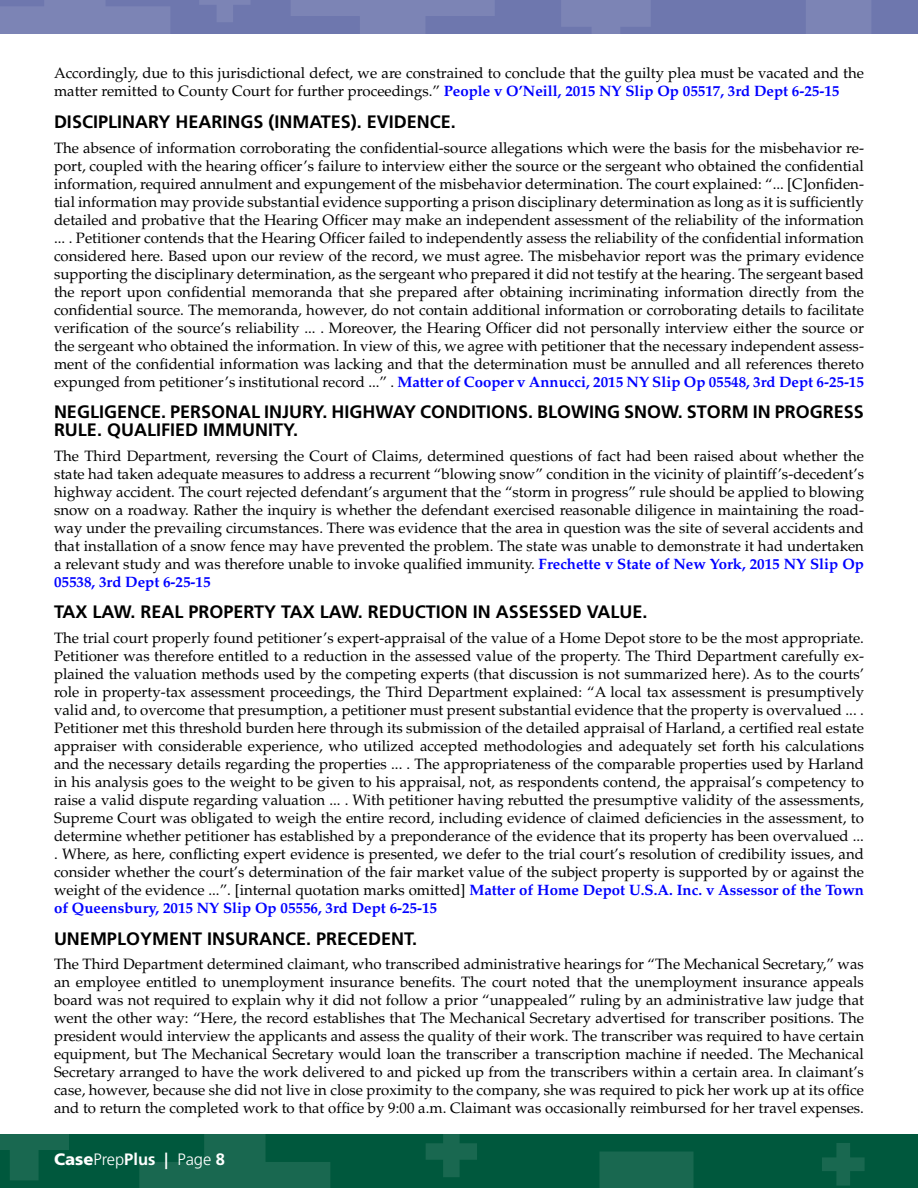
<style>
.page{position:relative;width:918px;height:1188px;background:#fff}
.page>*{position:absolute;margin:0;border:0;box-sizing:border-box;transform-origin:0 0}
.area_of_law{font:700 18px/18px "Frutiger";color:#000}
.t1{font:300 16.5px "Frutiger";color:#fff}
.Body_Copy{font:15px/18px "Palatino";color:#000;text-align:justify}
.s1{font-weight:700;color:#00f}
.s2{font-weight:900}
.s3{font-weight:700}
</style>
<div class="page">
<div style="left:0;top:0;width:918px;height:33px;background:#6e77ae"></div>
<div style="left:0;top:1134px;width:918px;height:54px;background:#00583d"></div>
<svg style="left:291px;top:0;width:204px;height:34px"></svg>
<svg style="left:737px;top:0;width:181px;height:34px"></svg>
<div style="left:599px;top:1152px;width:95px;height:36px;background:#196850"></div>
<svg style="left:561px;top:0;width:90px;height:34px"></svg>
<svg style="left:0;top:1134px;width:69px;height:46px"></svg>
<svg style="left:199px;top:0;width:51px;height:22px"></svg>
<svg style="left:426px;top:1134px;width:51px;height:43px"></svg>
<svg style="left:822px;top:1143px;width:43px;height:43px"></svg>
<svg style="left:0;top:0;width:170px;height:34px"></svg>
<svg style="left:139px;top:1134px;width:191px;height:54px"></svg>
<p class="Body_Copy" style="left:54px;top:65px;width:812px">Accordingly, due to this jurisdictional defect, we are constrained to conclude that the guilty plea must be vacated and the matter remitted to County Court for further proceedings.” <span class="s1">People v O’Neill, 2015 NY Slip Op 05517, 3rd Dept 6-25-15</span></p>
<p class="area_of_law" style="left:54px;top:113px;width:403px">DISCIPLINARY HEARINGS (INMATES). EVIDENCE.</p>
<p class="Body_Copy" style="left:54px;top:139px;width:812px">The absence of information corroborating the confidential-source allegations which were the basis for the misbehavior re&shy;port, coupled with the hearing officer’s failure to interview either the source or the sergeant who obtained the confidential information, required annulment and expungement of the misbehavior determination. The court explained: “... [C]onfiden&shy;tial information may provide substantial evidence supporting a prison disciplinary determination as long as it is sufficiently detailed and probative that the Hearing Officer may make an independent assessment of the reliability of the information ... . Petitioner contends that the Hearing Officer failed to independently assess the reliability of the confidential information considered here. Based upon our review of the record, we must agree. The misbehavior report was the primary evidence supporting the disciplinary determination, as the sergeant who prepared it did not testify at the hearing. The sergeant based the report upon confidential memoranda that she prepared after obtaining incriminating information directly from the confidential source. The memoranda, however, do not contain additional information or corroborating details to facilitate verification of the source’s reliability ... . Moreover, the Hearing Officer did not personally interview either the source or the sergeant who obtained the information. In view of this, we agree with petitioner that the necessary independent assess&shy;ment of the confidential information was lacking and that the determination must be annulled and all references thereto expunged from petitioner’s institutional record ...” . <span class="s1">Matter of Cooper v Annucci, 2015 NY Slip Op 05548, 3rd Dept 6-25-15</span></p>
<p class="area_of_law" style="left:54px;top:403px;width:811px">NEGLIGENCE. PERSONAL INJURY. HIGHWAY CONDITIONS. BLOWING SNOW. STORM IN PROGRESS<br>RULE. QUALIFIED IMMUNITY.</p>
<p class="Body_Copy" style="left:54px;top:447px;width:812px">The Third Department, reversing the Court of Claims, determined questions of fact had been raised about whether the state had taken adequate measures to address a recurrent “blowing snow” condition in the vicinity of plaintiff’s-decedent’s highway accident. The court rejected defendant’s argument that the “storm in progress” rule should be applied to blowing snow on a roadway. Rather the inquiry is whether the defendant exercised reasonable diligence in maintaining the road&shy;way under the prevailing circumstances. There was evidence that the area in question was the site of several accidents and that installation of a snow fence may have prevented the problem. The state was unable to demonstrate it had undertaken a relevant study and was therefore unable to invoke qualified immunity. <span class="s1">Frechette v State of New York, 2015 NY Slip Op 05538, 3rd Dept 6-25-15</span></p>
<p class="area_of_law" style="left:54px;top:603px;width:595px">TAX LAW. REAL PROPERTY TAX LAW. REDUCTION IN ASSESSED VALUE.</p>
<p class="Body_Copy" style="left:54px;top:629px;width:812px">The trial court properly found petitioner’s expert-appraisal of the value of a Home Depot store to be the most appropriate.<br>Petitioner was therefore entitled to a reduction in the assessed value of the property. The Third Department carefully ex&shy;plained the valuation methods used by the competing experts (that discussion is not summarized here). As to the courts’ role in property-tax assessment proceedings, the Third Department explained: “A local tax assessment is presumptively valid and, to overcome that presumption, a petitioner must present substantial evidence that the property is overvalued ... .<br>Petitioner met this threshold burden here through its submission of the detailed appraisal of Harland, a certified real estate appraiser with considerable experience, who utilized accepted methodologies and adequately set forth his calculations and the necessary details regarding the properties ... . The appropriateness of the comparable properties used by Harland in his analysis goes to the weight to be given to his appraisal, not, as respondents contend, the appraisal’s competency to raise a valid dispute regarding valuation ... . With petitioner having rebutted the presumptive validity of the assessments, Supreme Court was obligated to weigh the entire record, including evidence of claimed deficiencies in the assessment, to determine whether petitioner has established by a preponderance of the evidence that its property has been overvalued ... . Where, as here, conflicting expert evidence is presented, we defer to the trial court’s resolution of credibility issues, and consider whether the court’s determination of the fair market value of the subject property is supported by or against the weight of the evidence ...”. [internal quotation marks omitted] <span class="s1">Matter of Home Depot U.S.A. Inc. v Assessor of the Town of Queensbury, 2015 NY Slip Op 05556, 3rd Dept 6-25-15</span></p>
<p class="area_of_law" style="left:54px;top:930px;width:365px">UNEMPLOYMENT INSURANCE. PRECEDENT.</p>
<p class="Body_Copy" style="left:54px;top:956px;width:812px">The Third Department determined claimant, who transcribed administrative hearings for “The Mechanical Secretary,” was an employee entitled to unemployment insurance benefits. The court noted that the unemployment insurance appeals board was not required to explain why it did not follow a prior “unappealed” ruling by an administrative law judge that went the other way: “Here, the record establishes that The Mechanical Secretary advertised for transcriber positions. The president would interview the applicants and assess the quality of their work. The transcriber was required to have certain equipment, but The Mechanical Secretary would loan the transcriber a transcription machine if needed. The Mechanical Secretary arranged to have the work delivered to and picked up from the transcribers within a certain area. In claimant’s case, however, because she did not live in close proximity to the company, she was required to pick her work up at its office and to return the completed work to that office by 9:00 a.m. Claimant was occasionally reimbursed for her travel expenses.</p>
<p class="t1" style="left:54px;top:1150px;width:173px"><span class="s2">Case</span>Prep<span class="s3">Plus |</span> Page <span class="s3">8</span></p>
</div>
